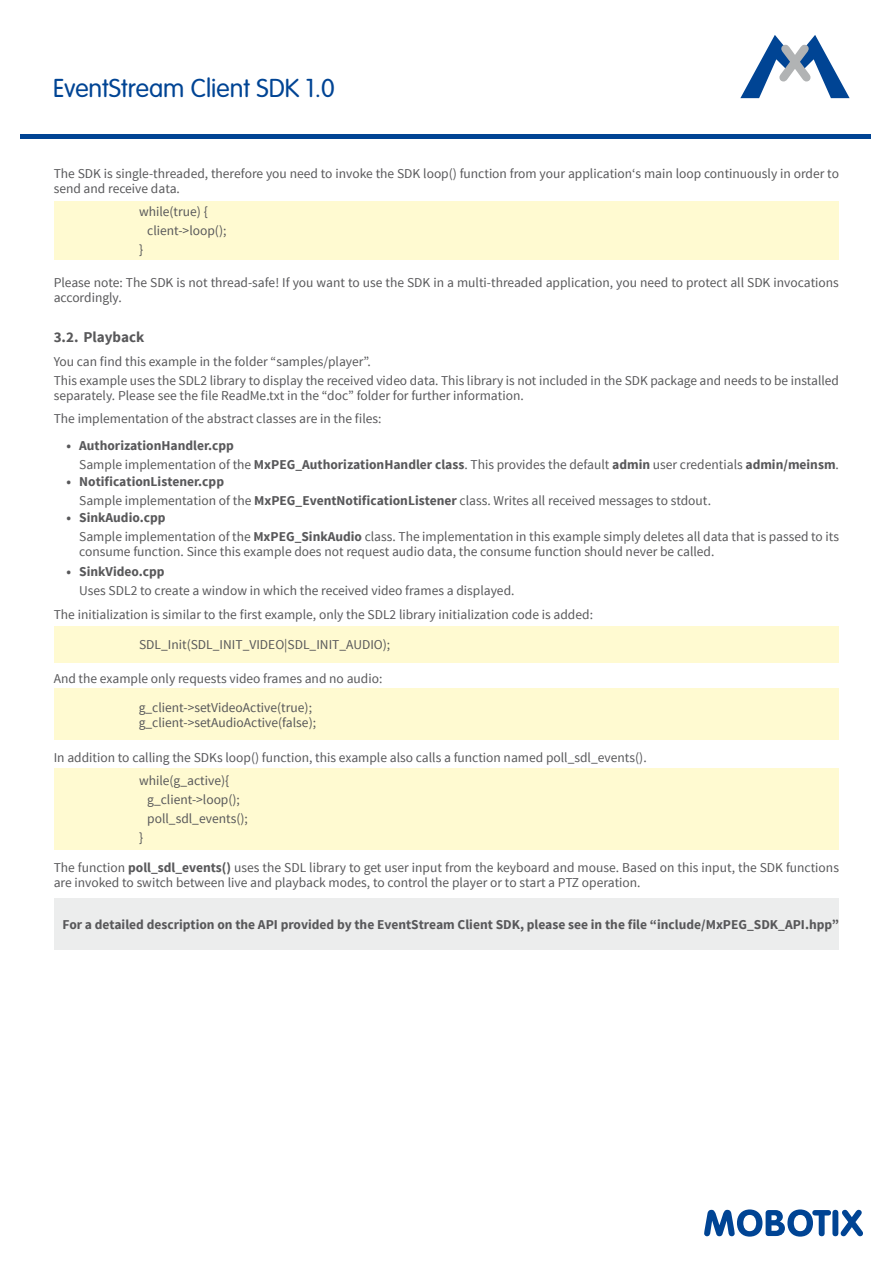
<style>
.page{position:relative;width:893px;height:1263px;background:#fff}
.page>*{position:absolute;margin:0;border:0;box-sizing:border-box;transform-origin:0 0}
.t1{font:300 25.5px "VAG Rounded LT Pro";color:#004494}
.t2{font:700 15px "Source Sans Pro";color:#58585a}
.t3{font:13.5px/15px "Source Sans Pro";color:#58585a}
.t4{font:700 13.5px/19.2px "Source Sans Pro";color:#58585a}
.s1{font-weight:400}
.s2{font-weight:700}
</style>
<div class="page">
<svg style="left:704px;top:1209px;width:127px;height:27px"></svg>
<div style="left:832px;top:1210px;width:6px;height:26px;background:#004494;border-radius:3px"></div>
<svg style="left:841px;top:1210px;width:22px;height:26px"></svg>
<svg style="left:740px;top:35px;width:110px;height:63px"></svg>
<hr style="left:20px;top:135px;width:851px;height:4px;background:#004494">
<div style="left:54px;top:201px;width:785px;height:58px;background:#fffad1"></div>
<div style="left:54px;top:626px;width:785px;height:36px;background:#fffad1"></div>
<div style="left:54px;top:689px;width:785px;height:51px;background:#fffad1"></div>
<div style="left:54px;top:767px;width:785px;height:82px;background:#fffad1"></div>
<div style="left:54px;top:898px;width:785px;height:51px;background:#eceded"></div>
<h1 class="t1" style="left:53px;top:73px;width:283px">EventStream Client SDK 1.0</h1>
<p class="t3" style="left:54px;top:166px;width:787px">The SDK is single-threaded, therefore you need to invoke the SDK loop() function from your application‘s main loop continuously in order to send and receive data.</p>
<p class="t3" style="left:139px;top:204px;width:70px">while(true) {</p>
<p class="t3" style="left:147px;top:223px;width:81px">client-&gt;loop();</p>
<p class="t3" style="left:139px;top:243px;width:6px">}</p>
<p class="t3" style="left:54px;top:275px;width:787px">Please note: The SDK is not thread-safe! If you want to use the SDK in a multi-threaded application, you need to protect all SDK invocations accordingly.</p>
<p class="t2" style="left:54px;top:327px;width:92px">3.2. Playback</p>
<p class="t3" style="left:54px;top:352px;width:787px;line-height:19.2px">You can find this example in the folder “samples/player”.<br>This example uses the SDL2 library to display the received video data. This library is not included in the SDK package and needs to be installed</p>
<p class="t3" style="left:54px;top:384px;width:472px;line-height:23.5px">separately. Please see the file ReadMe.txt in the “doc” folder for further information.<br>The implementation of the abstract classes are in the files:</p>
<p class="t4" style="left:79px;top:436px;width:761px;text-indent:-13px">• AuthorizationHandler.cpp<br><span class="s1">Sample implementation of the</span> MxPEG_AuthorizationHandler class<span class="s1">. This provides the default</span> admin <span class="s1">user credentials</span> admin/meinsm<span class="s1">.</span></p>
<p class="t3" style="left:79px;top:472px;width:633px;line-height:19.2px;text-indent:-13px"><span class="s2">• NotificationListener.cpp<br></span>Sample implementation of the <span class="s2">MxPEG_EventNotificationListener</span> class. Writes all received messages to stdout.</p>
<p class="t3" style="left:79px;top:508px;width:761px;line-height:19.2px;text-indent:-13px"><span class="s2">• SinkAudio.cpp<br></span>Sample implementation of the <span class="s2">MxPEG_SinkAudio</span> class. The implementation in this example simply deletes all data that is passed to its</p>
<p class="t3" style="left:79px;top:545px;width:637px">consume function. Since this example does not request audio data, the consume function should never be called.</p>
<p class="t4" style="left:66px;top:562px;width:100px">• SinkVideo.cpp</p>
<p class="t3" style="left:54px;top:579px;width:541px;line-height:23.5px;text-indent:26px">Uses SDL2 to create a window in which the received video frames a displayed.<br>The initialization is similar to the first example, only the SDL2 library initialization code is added:</p>
<p class="t3" style="left:139px;top:637px;width:253px">SDL_Init(SDL_INIT_VIDEO|SDL_INIT_AUDIO);</p>
<p class="t3" style="left:54px;top:671px;width:330px">And the example only requests video frames and no audio:</p>
<p class="t3" style="left:139px;top:700px;width:179px">g_client-&gt;setVideoActive(true); g_client-&gt;setAudioActive(false);</p>
<p class="t3" style="left:54px;top:751px;width:594px">In addition to calling the SDKs loop() function, this example also calls a function named poll_sdl_events().</p>
<p class="t3" style="left:139px;top:773px;width:92px">while(g_active){</p>
<p class="t3" style="left:147px;top:792px;width:94px">g_client-&gt;loop();</p>
<p class="t3" style="left:147px;top:811px;width:102px">poll_sdl_events();</p>
<p class="t3" style="left:139px;top:831px;width:6px">}</p>
<p class="t3" style="left:54px;top:860px;width:787px">The function <span class="s2">poll_sdl_events()</span> uses the SDL library to get user input from the keyboard and mouse. Based on this input, the SDK functions are invoked to switch between live and playback modes, to control the player or to start a PTZ operation.</p>
<p class="t4" style="left:63px;top:915px;width:778px">For a detailed description on the API provided by the EventStream Client SDK, please see in the file “include/MxPEG_SDK_API.hpp”</p>
</div>
